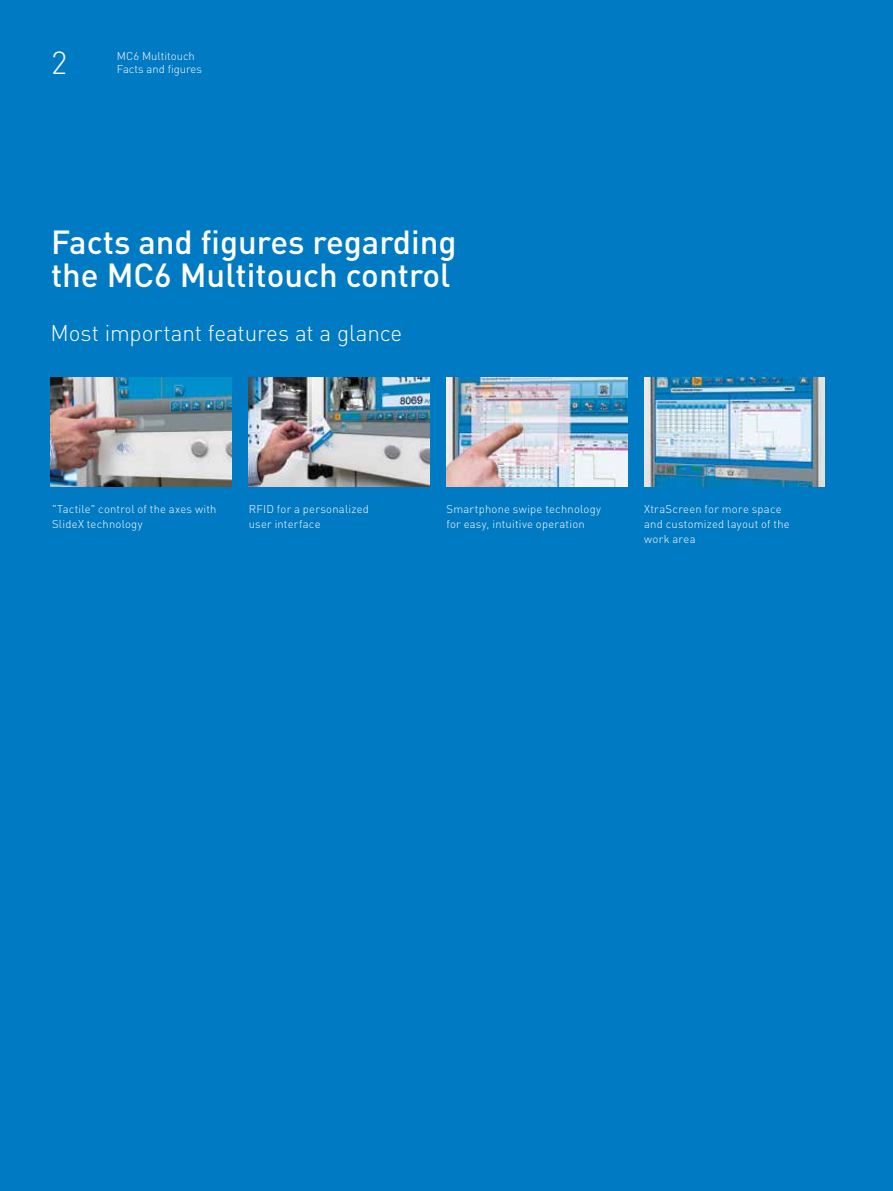
<style>
.page{position:relative;width:893px;height:1191px;background:#007ac2}
.page>*{position:absolute;margin:0;border:0;box-sizing:border-box;transform-origin:0 0}
.t1{font:500 33px/33px "DIN Pro";color:#fff}
.t2{font:300 31.5px "DIN Pro";color:#fff}
.t3{font:300 22.5px "DIN Pro";letter-spacing:-.005em;color:#fff}
.t4{font:300 11.25px/15px "DIN Pro";letter-spacing:.02em;color:#fff}
.t5{font:300 11.25px "DIN Pro";color:#fff}
</style>
<div class="page">
<img style="left:51px;top:377px;width:181px;height:109px">
<img style="left:249px;top:378px;width:180px;height:108px">
<img style="left:446px;top:377px;width:181px;height:109px">
<img style="left:644px;top:378px;width:181px;height:108px">
<h2 class="t2" style="left:51px;top:41px;width:18px">2</h2>
<p class="t5" style="left:117px;top:48px;width:79px">MC6 Multitouch</p>
<p class="t5" style="left:117px;top:61px;width:86px">Facts and figures</p>
<h1 class="t1" style="left:51px;top:224px;width:407px">Facts and figures regarding the MC6 Multitouch control</h1>
<h3 class="t3" style="left:51px;top:318px;width:353px">Most important features at a glance</h3>
<p class="t4" style="left:52px;top:501px;width:166px">"Tactile" control of the axes with<br>SlideX technology</p>
<p class="t4" style="left:249px;top:501px;width:122px">RFID for a personalized user interface</p>
<p class="t4" style="left:446px;top:501px;width:156px">Smartphone swipe technology for easy, intuitive operation</p>
<p class="t4" style="left:644px;top:501px;width:147px">XtraScreen for more space and customized layout of the work area</p>
</div>
